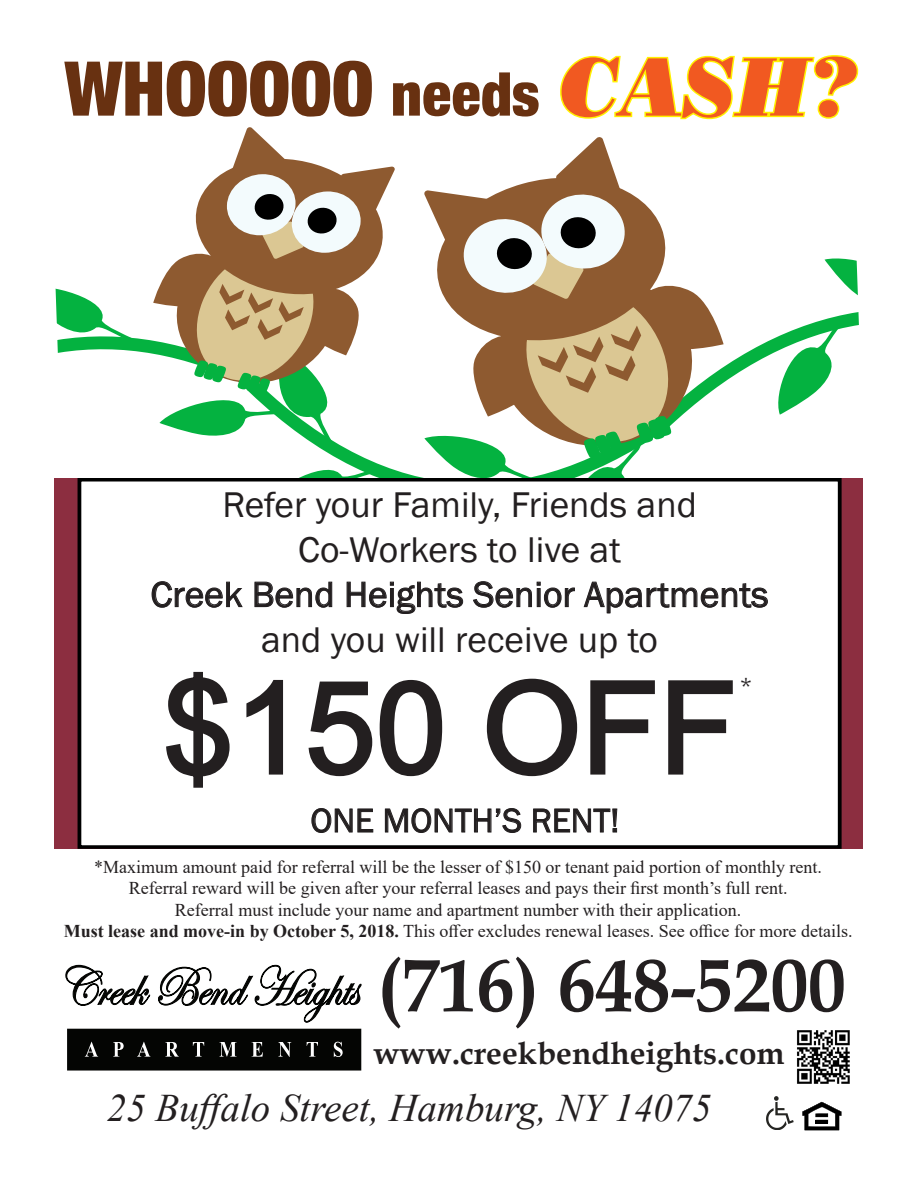
<style>
.page{position:relative;width:918px;height:1188px;background:#fff}
.page>*{position:absolute;margin:0;border:0;box-sizing:border-box;transform-origin:0 0}
.t1{font:127.5px "Arial";color:#231f20}
.t2{font:75px "Basic Sans Heavy SF Bold";color:#683111}
.t3{font:700 75px "Book Antiqua";color:#231f20}
.t4{font:italic 39px "Times New Roman";color:#231f20}
.t5{font:36.75px "Franklin Gothic";color:#231f20}
.t6{font:34.5px "Franklin Gothic";color:#231f20}
.t7{font:700 31.5px "Book Antiqua";color:#231f20}
.t8{font:22.5px "Franklin Gothic";color:#231f20}
.t9{font:18px "Times New Roman";color:#231f20}
.s1{font-size:60px}
.s2{font-family:"Poster Bodoni BT";font-style:italic;font-size:82.5px;color:#f15921}
.s3{font-weight:700}
</style>
<div class="page">
<svg style="left:424px;top:137px;width:435px;height:341px"></svg>
<svg style="left:54px;top:127px;width:341px;height:383px"></svg>
<div style="left:55px;top:478px;width:808px;height:371px;background:#8c2e40"></div>
<div style="left:79px;top:480px;width:761px;height:367px;background:#fff"></div>
<div style="left:78px;top:478px;width:764px;height:371px;border:4px solid #000"></div>
<svg style="left:560px;top:55px;width:299px;height:65px"></svg>
<svg style="left:151px;top:581px;width:92px;height:27px"></svg>
<svg style="left:254px;top:581px;width:79px;height:27px"></svg>
<svg style="left:346px;top:581px;width:117px;height:33px"></svg>
<svg style="left:473px;top:581px;width:102px;height:27px"></svg>
<svg style="left:583px;top:581px;width:185px;height:33px"></svg>
<svg style="left:166px;top:671px;width:64px;height:117px"></svg>
<svg style="left:246px;top:679px;width:38px;height:96px"></svg>
<svg style="left:308px;top:679px;width:135px;height:98px"></svg>
<svg style="left:486px;top:678px;width:92px;height:99px"></svg>
<svg style="left:590px;top:680px;width:65px;height:95px"></svg>
<svg style="left:668px;top:680px;width:65px;height:95px"></svg>
<svg style="left:311px;top:808px;width:63px;height:25px"></svg>
<svg style="left:385px;top:808px;width:136px;height:25px"></svg>
<svg style="left:533px;top:808px;width:85px;height:25px"></svg>
<svg style="left:802px;top:1102px;width:39px;height:28px"></svg>
<svg style="left:766px;top:1096px;width:28px;height:34px"></svg>
<img style="left:797px;top:1030px;width:53px;height:54px">
<svg style="left:65px;top:964px;width:297px;height:107px"></svg>
<p class="t2" style="left:65px;top:47px;width:795px">WHOOOOO <span class="s1">needs</span> <span class="s2">CASH?</span></p>
<p class="t5" style="left:222px;top:482px;width:476px">Refer your Family, Friends and</p>
<p class="t5" style="left:298px;top:527px;width:324px">Co-Workers to live at</p>
<p class="t5" style="left:151px;top:572px;width:620px">Creek Bend Heights Senior Apartments</p>
<p class="t5" style="left:261px;top:617px;width:398px">and you will receive up to</p>
<p class="t1" style="left:163px;top:640px;width:576px">$150 OFF</p>
<p class="t8" style="left:739px;top:672px;width:15px">*</p>
<p class="t6" style="left:311px;top:799px;width:310px">ONE MONTH’S RENT!</p>
<p class="t9" style="left:94px;top:854px;width:729px">*Maximum amount paid for referral will be the lesser of $150 or tenant paid portion of monthly rent.</p>
<p class="t9" style="left:129px;top:875px;width:660px">Referral reward will be given after your referral leases and pays their first month’s full rent.</p>
<p class="t9" style="left:175px;top:897px;width:568px">Referral must include your name and apartment number with their application.</p>
<p class="t9" style="left:64px;top:919px;width:790px"><span class="s3">Must lease and move-in by October 5, 2018.</span> This offer excludes renewal leases. See office for more details.</p>
<p class="t3" style="left:377px;top:935px;width:470px">(716) 648-5200</p>
<p class="t7" style="left:373px;top:1031px;width:413px">www.creekbendheights.com</p>
<p class="t4" style="left:107px;top:1081px;width:606px">25 Buffalo Street, Hamburg, NY 14075</p>
</div>
